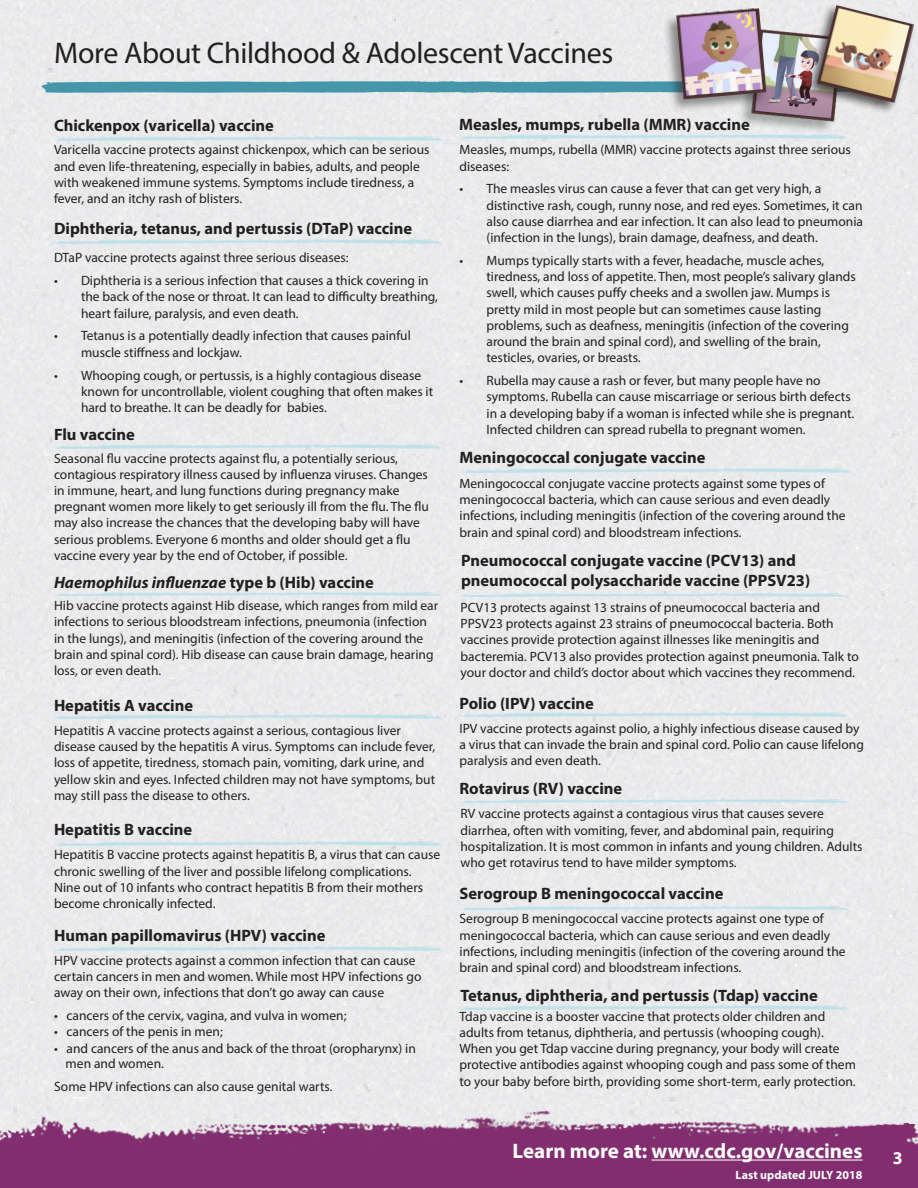
<style>
.page{position:relative;width:918px;height:1188px;background:#fff}
.page>*{position:absolute;margin:0;border:0;box-sizing:border-box;transform-origin:0 0}
.t1{font:30px "Myriad Pro";letter-spacing:-.01em;color:#231f20}
.t2{font:700 21px "Myriad Pro";color:#fff}
.t3{font:700 18px "Myriad Pro";color:#fff}
.t4{font:700 16.5px/19.8px "Myriad Pro";color:#231f20}
.t5{font:italic 700 16.5px "Myriad Pro";color:#231f20}
.t6{font:13.5px/16.2px "Myriad Pro";color:#231f20}
.t7{font:700 12px "Myriad Pro";color:#fff}
.s1{font-style:normal}
</style>
<div class="page">
<div style="left:0;top:1px;width:918px;height:962px;background:#eaeaec"></div>
<img style="left:0;top:963px;width:918px;height:225px">
<img style="left:42px;top:81px;width:620px;height:11px">
<hr style="left:652px;top:1160px;width:211px;height:1px;background:#fff">
<img style="left:738px;top:29px;width:104px;height:104px">
<div style="left:662px;top:7px;width:106px;height:107px;background:#231f20;opacity:.49"></div>
<img style="left:676px;top:8px;width:90px;height:91px">
<img style="left:54px;top:137px;width:387px;height:3px">
<img style="left:54px;top:239px;width:387px;height:4px">
<img style="left:54px;top:445px;width:387px;height:4px">
<img style="left:54px;top:592px;width:387px;height:4px">
<img style="left:54px;top:715px;width:387px;height:4px">
<img style="left:54px;top:842px;width:387px;height:4px">
<img style="left:54px;top:947px;width:387px;height:3px">
<img style="left:458px;top:135px;width:387px;height:3px">
<img style="left:463px;top:468px;width:387px;height:4px">
<img style="left:460px;top:593px;width:387px;height:4px">
<img style="left:460px;top:712px;width:387px;height:4px">
<img style="left:460px;top:799px;width:387px;height:4px">
<img style="left:460px;top:906px;width:387px;height:4px">
<img style="left:460px;top:1006px;width:387px;height:3px">
<div style="left:804px;top:2px;width:113px;height:113px;background:#231f20;opacity:.75"></div>
<img style="left:817px;top:5px;width:97px;height:98px">
<h2 class="t1" style="left:54px;top:34px;width:561px">More About Childhood &amp; Adolescent Vaccines</h2>
<h3 class="t4" style="left:54px;top:115px;width:221px">Chickenpox (varicella) vaccine</h3>
<p class="t6" style="left:54px;top:141px;width:377px">Varicella vaccine protects against chickenpox, which can be serious and even life-threatening, especially in babies, adults, and people with weakened immune systems. Symptoms include tiredness, a fever, and an itchy rash of blisters.</p>
<h3 class="t4" style="left:54px;top:218px;width:360px">Diphtheria, tetanus, and pertussis (DTaP) vaccine</h3>
<p class="t6" style="left:54px;top:249px;width:296px">DTaP vaccine protects against three serious diseases:</p>
<p class="t6" style="left:81px;top:272px;width:359px;text-indent:-27px">• Diphtheria is a serious infection that causes a thick covering in the back of the nose or throat. It can lead to difficulty breathing, heart failure, paralysis, and even death.</p>
<p class="t6" style="left:81px;top:328px;width:331px;text-indent:-27px">• Tetanus is a potentially deadly infection that causes painful muscle stiffness and lockjaw.</p>
<p class="t6" style="left:81px;top:367px;width:354px;text-indent:-27px">• Whooping cough, or pertussis, is a highly contagious disease known for uncontrollable, violent coughing that often makes it hard to breathe. It can be deadly for babies.</p>
<h3 class="t4" style="left:54px;top:424px;width:82px">Flu vaccine</h3>
<p class="t6" style="left:54px;top:450px;width:377px">Seasonal flu vaccine protects against flu, a potentially serious, contagious respiratory illness caused by influenza viruses. Changes in immune, heart, and lung functions during pregnancy make pregnant women more likely to get seriously ill from the flu. The flu may also increase the chances that the developing baby will have serious problems. Everyone 6 months and older should get a flu vaccine every year by the end of October, if possible.</p>
<h3 class="t5" style="left:54px;top:572px;width:321px">Haemophilus influenzae <span class="s1">type b (Hib) vaccine</span></h3>
<p class="t6" style="left:54px;top:597px;width:386px">Hib vaccine protects against Hib disease, which ranges from mild ear infections to serious bloodstream infections, pneumonia (infection in the lungs), and meningitis (infection of the covering around the brain and spinal cord). Hib disease can cause brain damage, hearing loss, or even death.</p>
<h3 class="t4" style="left:54px;top:695px;width:141px">Hepatitis A vaccine</h3>
<p class="t6" style="left:54px;top:722px;width:383px">Hepatitis A vaccine protects against a serious, contagious liver disease caused by the hepatitis A virus. Symptoms can include fever, loss of appetite, tiredness, stomach pain, vomiting, dark urine, and yellow skin and eyes. Infected children may not have symptoms, but may still pass the disease to others.</p>
<h3 class="t4" style="left:54px;top:819px;width:140px">Hepatitis B vaccine</h3>
<p class="t6" style="left:54px;top:847px;width:388px">Hepatitis B vaccine protects against hepatitis B, a virus that can cause chronic swelling of the liver and possible lifelong complications.<br>Nine out of 10 infants who contract hepatitis B from their mothers become chronically infected.</p>
<h3 class="t4" style="left:54px;top:925px;width:273px">Human papillomavirus (HPV) vaccine</h3>
<p class="t6" style="left:54px;top:952px;width:369px">HPV vaccine protects against a common infection that can cause certain cancers in men and women. While most HPV infections go away on their own, infections that don’t go away can cause</p>
<p class="t6" style="left:54px;top:1007px;width:294px">• cancers of the cervix, vagina, and vulva in women;</p>
<p class="t6" style="left:54px;top:1023px;width:170px">• cancers of the penis in men;</p>
<p class="t6" style="left:66px;top:1040px;width:352px;line-height:15px;text-indent:-11px">• and cancers of the anus and back of the throat (oropharynx) in men and women.</p>
<p class="t6" style="left:54px;top:1078px;width:280px">Some HPV infections can also cause genital warts.</p>
<h3 class="t4" style="left:459px;top:114px;width:292px">Measles, mumps, rubella (MMR) vaccine</h3>
<p class="t6" style="left:460px;top:141px;width:393px">Measles, mumps, rubella (MMR) vaccine protects against three serious diseases:</p>
<p class="t6" style="left:487px;top:181px;width:378px;text-indent:-27px">• The measles virus can cause a fever that can get very high, a distinctive rash, cough, runny nose, and red eyes. Sometimes, it can also cause diarrhea and ear infection. It can also lead to pneumonia (infection in the lungs), brain damage, deafness, and death.</p>
<p class="t6" style="left:487px;top:252px;width:371px;text-indent:-27px">• Mumps typically starts with a fever, headache, muscle aches, tiredness, and loss of appetite. Then, most people’s salivary glands swell, which causes puffy cheeks and a swollen jaw. Mumps is pretty mild in most people but can sometimes cause lasting problems, such as deafness, meningitis (infection of the covering around the brain and spinal cord), and swelling of the brain, testicles, ovaries, or breasts.</p>
<p class="t6" style="left:487px;top:372px;width:369px;text-indent:-27px">• Rubella may cause a rash or fever, but many people have no symptoms. Rubella can cause miscarriage or serious birth defects in a developing baby if a woman is infected while she is pregnant.<br>Infected children can spread rubella to pregnant women.</p>
<h3 class="t4" style="left:460px;top:447px;width:248px">Meningococcal conjugate vaccine</h3>
<p class="t6" style="left:460px;top:475px;width:388px">Meningococcal conjugate vaccine protects against some types of meningococcal bacteria, which can cause serious and even deadly infections, including meningitis (infection of the covering around the brain and spinal cord) and bloodstream infections.</p>
<h3 class="t4" style="left:461px;top:550px;width:351px">Pneumococcal conjugate vaccine (PCV13) and pneumococcal polysaccharide vaccine (PPSV23)</h3>
<p class="t6" style="left:461px;top:599px;width:400px">PCV13 protects against 13 strains of pneumococcal bacteria and PPSV23 protects against 23 strains of pneumococcal bacteria. Both vaccines provide protection against illnesses like meningitis and bacteremia. PCV13 also provides protection against pneumonia. Talk to your doctor and child’s doctor about which vaccines they recommend.</p>
<h3 class="t4" style="left:460px;top:693px;width:136px">Polio (IPV) vaccine</h3>
<p class="t6" style="left:460px;top:720px;width:406px">IPV vaccine protects against polio, a highly infectious disease caused by a virus that can invade the brain and spinal cord. Polio can cause lifelong paralysis and even death.</p>
<h3 class="t4" style="left:460px;top:778px;width:164px">Rotavirus (RV) vaccine</h3>
<p class="t6" style="left:460px;top:806px;width:403px">RV vaccine protects against a contagious virus that causes severe diarrhea, often with vomiting, fever, and abdominal pain, requiring hospitalization. It is most common in infants and young children. Adults who get rotavirus tend to have milder symptoms.</p>
<h3 class="t4" style="left:460px;top:883px;width:265px">Serogroup B meningococcal vaccine</h3>
<p class="t6" style="left:460px;top:911px;width:388px">Serogroup B meningococcal vaccine protects against one type of meningococcal bacteria, which can cause serious and even deadly infections, including meningitis (infection of the covering around the brain and spinal cord) and bloodstream infections.</p>
<h3 class="t4" style="left:461px;top:985px;width:359px">Tetanus, diphtheria, and pertussis (Tdap) vaccine</h3>
<p class="t6" style="left:460px;top:1008px;width:398px">Tdap vaccine is a booster vaccine that protects older children and adults from tetanus, diphtheria, and pertussis (whooping cough).<br>When you get Tdap vaccine during pregnancy, your body will create protective antibodies against whooping cough and pass some of them to your baby before birth, providing some short-term, early protection.</p>
<p class="t2" style="left:513px;top:1137px;width:351px">Learn more at: www.cdc.gov/vaccines</p>
<p class="t7" style="left:736px;top:1167px;width:128px">Last updated JULY 2018</p>
<h3 class="t3" style="left:893px;top:1146px;width:11px">3</h3>
</div>
